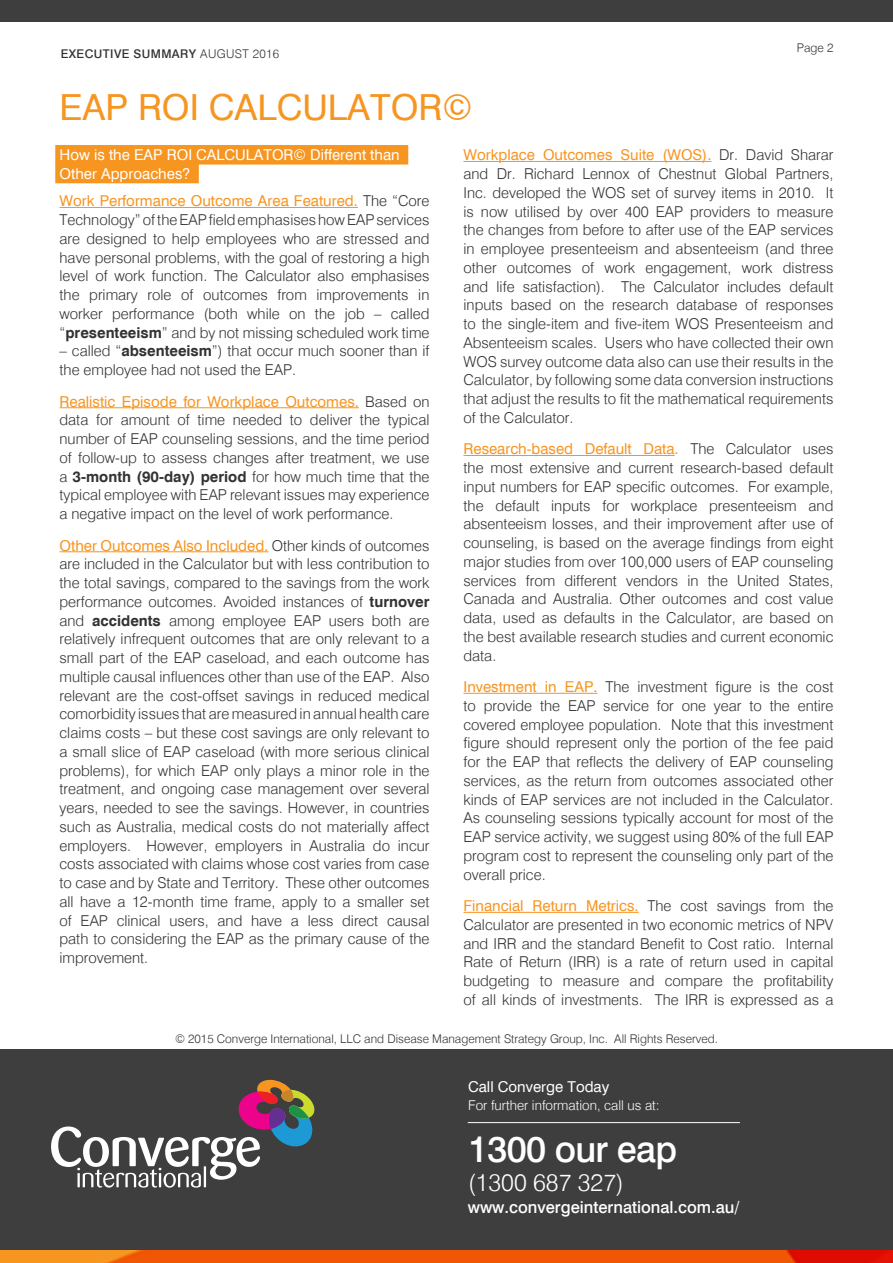
<style>
.page{position:relative;width:893px;height:1263px;background:#fff}
.page>*{position:absolute;margin:0;border:0;box-sizing:border-box;transform-origin:0 0}
.t1{font:36px "Swiss 721 BT";color:#f79521}
.t2{font:500 36px "Swiss 721 BT";letter-spacing:-.02em;color:#fff}
.t3{font:300 24px "Swiss 721 BT";color:#fff}
.t4{font:500 16.5px "Swiss 721 BT";color:#fff}
.Body_Copy{font:300 15px/18.8px "Swiss 721 BT";color:#323332;text-align:justify}
.Subheading_Reverse_P{font:15px "Swiss 721 BT";color:#fff}
.t5{font:300 13.5px "Swiss 721 BT";color:#fff}
.t6{font:300 12px "Swiss 721 BT";color:#323332}
.t7{font:500 12px "Swiss 721 BT";letter-spacing:.035em;color:#323332}
.s1{font-weight:300}
.s2{font-weight:400;color:#f79521}
.s3{font-weight:700}
</style>
<div class="page">
<div style="left:0;top:1049px;width:893px;height:214px;background:#3e3e3f"></div>
<img style="left:0;top:1251px;width:893px;height:12px">
<svg style="left:51px;top:1080px;width:263px;height:107px"></svg>
<div style="left:0;top:0;width:893px;height:21px;background:#3e3e3f"></div>
<hr style="left:468px;top:1122px;width:272px;height:1px;background:#fff">
<div style="left:55px;top:145px;width:353px;height:20px;background:#f79521"></div>
<div style="left:55px;top:164px;width:144px;height:19px;background:#f79521"></div>
<hr style="left:60px;top:207px;width:298px;height:1px;background:#f79521">
<hr style="left:60px;top:407px;width:299px;height:1px;background:#f79521">
<hr style="left:60px;top:551px;width:208px;height:1px;background:#f79521">
<hr style="left:463px;top:161px;width:248px;height:1px;background:#f79521">
<hr style="left:463px;top:455px;width:212px;height:1px;background:#f79521">
<hr style="left:463px;top:693px;width:135px;height:1px;background:#f79521">
<hr style="left:463px;top:912px;width:176px;height:1px;background:#f79521">
<p class="t7" style="left:61px;top:46px;width:220px">EXECUTIVE SUMMARY <span class="s1">AUGUST 2016</span></p>
<h1 class="t1" style="left:60px;top:85px;width:414px">EAP ROI CALCULATOR©</h1>
<p class="t6" style="left:797px;top:41px;width:38px">Page 2</p>
<p class="Subheading_Reverse_P" style="left:60px;top:146px;width:342px">How is the EAP ROI CALCULATOR© Different than</p>
<p class="Subheading_Reverse_P" style="left:60px;top:165px;width:132px">Other Approaches?</p>
<p class="Body_Copy" style="left:60px;top:191px;width:371px"><span class="s2">Work Performance Outcome Area Featured.</span> The “Core Technology” of the EAP field emphasises how EAP services are designed to help employees who are stressed and have personal problems, with the goal of restoring a high level of work function. The Calculator also emphasises the primary role of outcomes from improvements in worker performance (both while on the job – called “<span class="s3">presenteeism</span>” and by not missing scheduled work time</p>
<p class="Body_Copy" style="left:60px;top:341px;width:371px">– called “<span class="s3">absenteeism</span>”) that occur much sooner than if the employee had not used the EAP.</p>
<p class="Body_Copy" style="left:60px;top:392px;width:371px"><span class="s2">Realistic Episode for Workplace Outcomes.</span> Based on data for amount of time needed to deliver the typical number of EAP counseling sessions, and the time period of follow-up to assess changes after treatment, we use a <span class="s3">3-month (90-day) period</span> for how much time that the typical employee with EAP relevant issues may experience a negative impact on the level of work performance.</p>
<p class="Body_Copy" style="left:60px;top:536px;width:371px"><span class="s2">Other Outcomes Also Included.</span> Other kinds of outcomes are included in the Calculator but with less contribution to the total savings, compared to the savings from the work performance outcomes. Avoided instances of <span class="s3">turnover </span>and <span class="s3">accidents</span> among employee EAP users both are relatively infrequent outcomes that are only relevant to a small part of the EAP caseload, and each outcome has multiple causal influences other than use of the EAP. Also relevant are the cost-offset savings in reduced medical comorbidity issues that are measured in annual health care claims costs – but these cost savings are only relevant to a small slice of EAP caseload (with more serious clinical problems), for which EAP only plays a minor role in the treatment, and ongoing case management over several years, needed to see the savings. However, in countries such as Australia, medical costs do not materially affect employers. However, employers in Australia do incur costs associated with claims whose cost varies from case to case and by State and Territory. These other outcomes all have a 12-month time frame, apply to a smaller set of EAP clinical users, and have a less direct causal path to considering the EAP as the primary cause of the improvement.</p>
<p class="Body_Copy" style="left:463px;top:145px;width:371px"><span class="s2">Workplace Outcomes Suite (WOS).</span> Dr. David Sharar and Dr. Richard Lennox of Chestnut Global Partners, Inc. developed the WOS set of survey items in 2010. It is now utilised by over 400 EAP providers to measure the changes from before to after use of the EAP services in employee presenteeism and absenteeism (and three other outcomes of work engagement, work distress and life satisfaction). The Calculator includes default inputs based on the research database of responses to the single-item and five-item WOS Presenteeism and Absenteeism scales. Users who have collected their own WOS survey outcome data also can use their results in the Calculator, by following some data conversion instructions that adjust the results to fit the mathematical requirements of the Calculator.</p>
<p class="Body_Copy" style="left:463px;top:439px;width:371px"><span class="s2">Research-based Default Data.</span> The Calculator uses the most extensive and current research-based default input numbers for EAP specific outcomes. For example, the default inputs for workplace presenteeism and absenteeism losses, and their improvement after use of counseling, is based on the average findings from eight major studies from over 100,000 users of EAP counseling services from different vendors in the United States, Canada and Australia. Other outcomes and cost value data, used as defaults in the Calculator, are based on the best available research studies and current economic data.</p>
<p class="Body_Copy" style="left:463px;top:677px;width:371px"><span class="s2">Investment in EAP.</span> The investment figure is the cost to provide the EAP service for one year to the entire covered employee population. Note that this investment figure should represent only the portion of the fee paid for the EAP that reflects the delivery of EAP counseling services, as the return from outcomes associated other kinds of EAP services are not included in the Calculator.<br>As counseling sessions typically account for most of the EAP service activity, we suggest using 80% of the full EAP program cost to represent the counseling only part of the overall price.</p>
<p class="Body_Copy" style="left:463px;top:896px;width:371px"><span class="s2">Financial Return Metrics.</span> The cost savings from the Calculator are presented in two economic metrics of NPV and IRR and the standard Benefit to Cost ratio. Internal Rate of Return (IRR) is a rate of return used in capital budgeting to measure and compare the profitability of all kinds of investments. The IRR is expressed as a</p>
<p class="t6" style="left:175px;top:1031px;width:544px">© 2015 Converge International, LLC and Disease Management Strategy Group, Inc. All Rights Reserved.</p>
<p class="Subheading_Reverse_P" style="left:468px;top:1077px;width:143px">Call Converge Today</p>
<p class="t5" style="left:468px;top:1097px;width:193px">For further information, call us at:</p>
<h1 class="t2" style="left:468px;top:1127px;width:210px">1300 our eap</h1>
<h2 class="t3" style="left:468px;top:1168px;width:157px">(1300 687 327)</h2>
<p class="t4" style="left:468px;top:1197px;width:273px">www.convergeinternational.com.au/</p>
</div>
